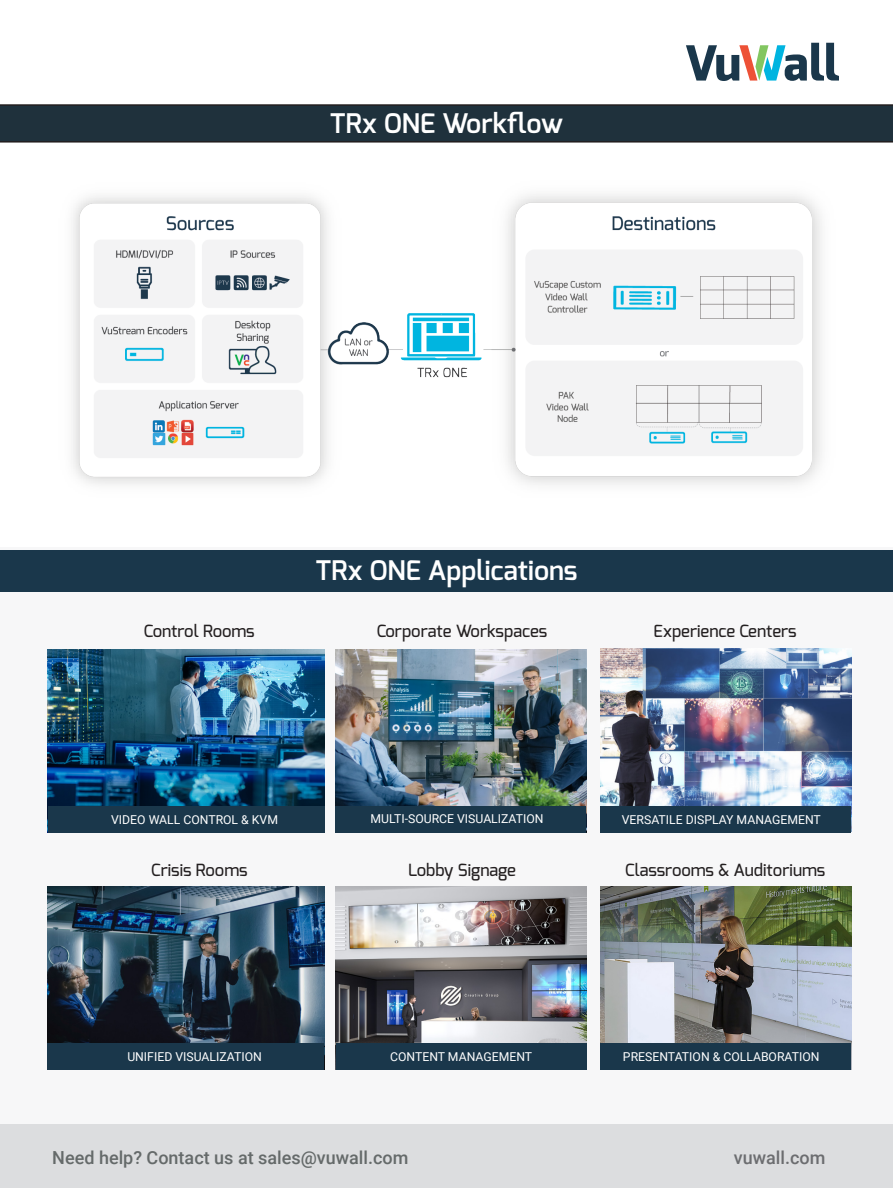
<style>
.page{position:relative;width:893px;height:1188px;background:#fff}
.page>*{position:absolute;margin:0;border:0;box-sizing:border-box;transform-origin:0 0}
.t1{font:600 27px "Exo";color:#fff}
.t2{font:500 18px "Roboto";color:#656a6a}
.t3{font:500 18px "Roboto";color:#6c6d70}
.t4{font:500 16.8px "Exo";color:#231f20}
.fließtext{font:12.3px "Roboto";color:#fff}
</style>
<div class="page">
<div style="left:0;top:547px;width:893px;height:641px;background:#f7f7f8"></div>
<svg style="left:686px;top:43px;width:153px;height:38px"></svg>
<svg style="left:0;top:104px;width:893px;height:39px;background:#23333d"></svg>
<div style="left:0;top:550px;width:893px;height:41px;background:#1a374b"></div>
<img style="left:48px;top:649px;width:276px;height:157px">
<img style="left:336px;top:649px;width:250px;height:157px">
<img style="left:601px;top:648px;width:250px;height:158px">
<div style="left:336px;top:806px;width:250px;height:27px;background:#1a374b"></div>
<img style="left:48px;top:886px;width:276px;height:157px">
<img style="left:336px;top:886px;width:250px;height:157px">
<img style="left:600px;top:886px;width:251px;height:157px">
<div style="left:48px;top:806px;width:276px;height:27px;background:#1a374b"></div>
<div style="left:600px;top:806px;width:251px;height:27px;background:#1a374b"></div>
<div style="left:48px;top:1043px;width:276px;height:27px;background:#1a374b"></div>
<div style="left:336px;top:1043px;width:250px;height:27px;background:#1a374b"></div>
<div style="left:600px;top:1043px;width:251px;height:27px;background:#1a374b"></div>
<img style="left:73px;top:194px;width:749px;height:291px">
<div style="left:0;top:1124px;width:893px;height:64px;background:#dcdddf"></div>
<p class="t1" style="left:330px;top:106px;width:235px">TRx ONE Workflow</p>
<p class="t1" style="left:316px;top:553px;width:263px">TRx ONE Applications</p>
<p class="t4" style="left:144px;top:620px;width:112px">Control Rooms</p>
<p class="t4" style="left:377px;top:620px;width:172px">Corporate Workspaces</p>
<p class="t4" style="left:654px;top:620px;width:145px">Experience Centers</p>
<p class="fließtext" style="left:111px;top:811px;width:168px">VIDEO WALL CONTROL &amp; KVM</p>
<p class="fließtext" style="left:370px;top:810px;width:175px">MULTI-SOURCE VISUALIZATION</p>
<p class="fließtext" style="left:622px;top:811px;width:201px">VERSATILE DISPLAY MANAGEMENT</p>
<p class="t4" style="left:151px;top:859px;width:98px">Crisis Rooms</p>
<p class="t4" style="left:408px;top:859px;width:109px">Lobby Signage</p>
<p class="t4" style="left:625px;top:859px;width:202px">Classrooms &amp; Auditoriums</p>
<p class="fließtext" style="left:127px;top:1048px;width:136px">UNIFIED VISUALIZATION</p>
<p class="fließtext" style="left:390px;top:1048px;width:144px">CONTENT MANAGEMENT</p>
<p class="fließtext" style="left:623px;top:1048px;width:198px">PRESENTATION &amp; COLLABORATION</p>
<p class="t2" style="left:52px;top:1145px;width:358px">Need help? Contact us at sales@vuwall.com</p>
<p class="t3" style="left:734px;top:1145px;width:93px">vuwall.com</p>
</div>
